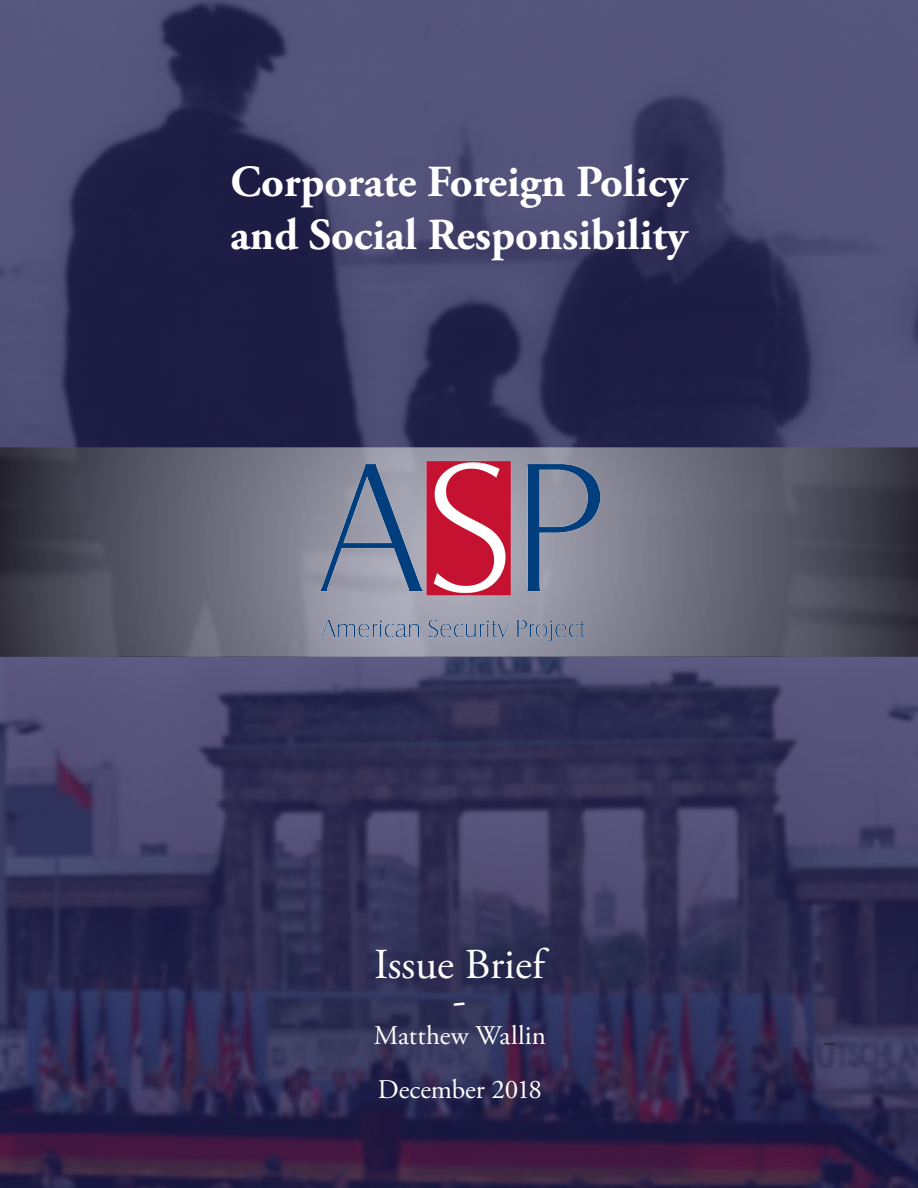
<style>
.page{position:relative;width:918px;height:1188px;background:#fff}
.page>*{position:absolute;margin:0;border:0;box-sizing:border-box;transform-origin:0 0}
.t1{font:700 44.4px "Adobe Garamond Pro";color:#fff}
.t2{font:42.6px "Adobe Garamond Pro";color:#fff}
.t3{font:27px "Adobe Garamond Pro";color:#fff}
.t4{font:13.5px "Myriad Pro";color:#231f20}
</style>
<div class="page">
<img style="left:0;top:0;width:918px;height:1188px">
<svg style="left:824px;top:1043px;width:11px;height:2px"></svg>
<svg style="left:0;top:447px;width:918px;height:210px;background:#5f5f6d"></svg>
<img style="left:320px;top:461px;width:279px;height:181px">
<p class="t1" style="left:231px;top:156px;width:458px">Corporate Foreign Policy</p>
<p class="t1" style="left:230px;top:209px;width:459px">and Social Responsibility</p>
<p class="t2" style="left:374px;top:939px;width:172px">Issue Brief</p>
<p class="t2" style="left:453px;top:974px;width:15px">-</p>
<p class="t3" style="left:374px;top:1019px;width:174px">Matthew Wallin</p>
<p class="t3" style="left:378px;top:1073px;width:166px">December 2018</p>
<p class="t4" style="left:807px;top:1066px;width:5px">i</p>
</div>
